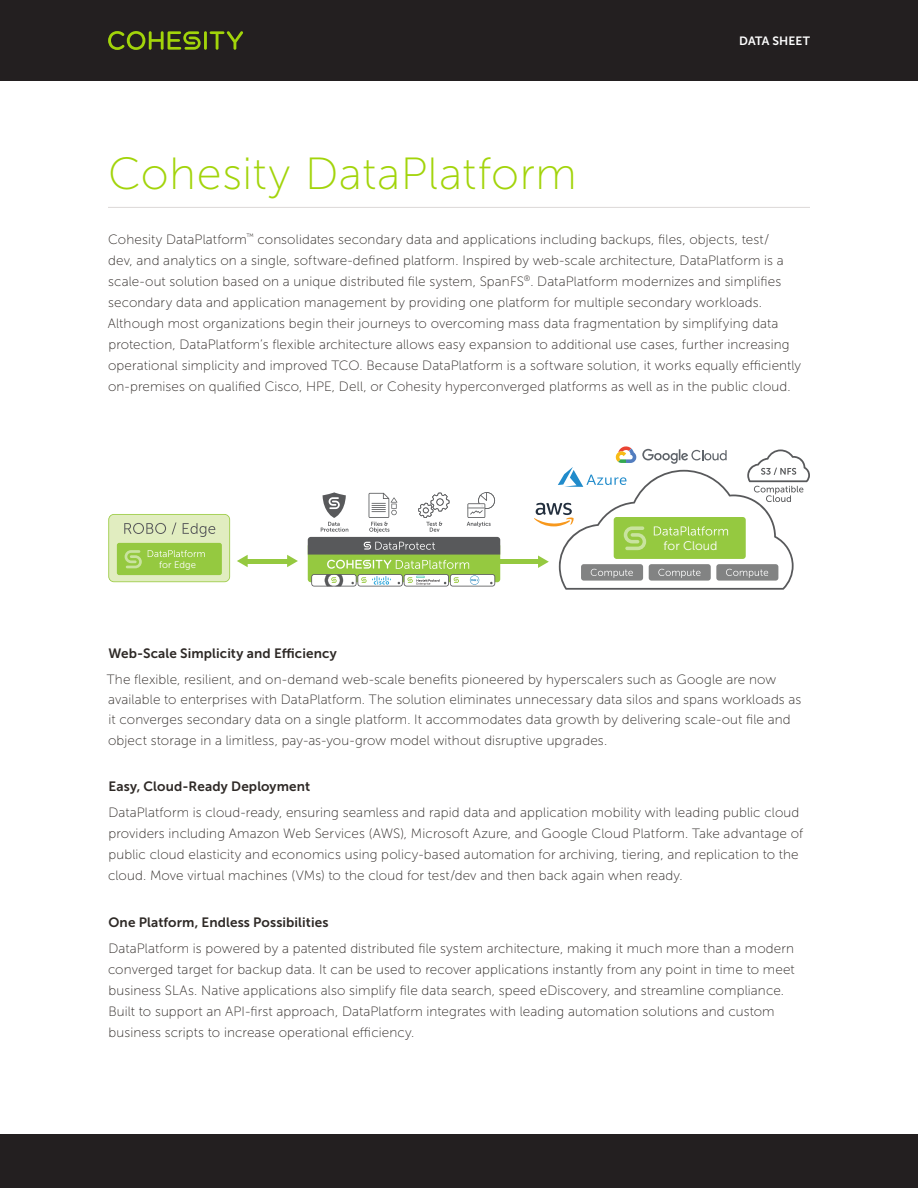
<style>
.page{position:relative;width:918px;height:1188px;background:#fff}
.page>*{position:absolute;margin:0;border:0;box-sizing:border-box;transform-origin:0 0}
.H1_-_Green{font:45px "Museo Sans 100";letter-spacing:.015em;color:#a2d40a}
.Body_Copy_-_Paragrap{font:13.5px/21px "Museo Sans 100";letter-spacing:.01em;color:#2e2926}
.Subhead{font:13.5px "Museo Sans 700";letter-spacing:.01em;color:#2e2926}
.t1{font:12.45px "Museo Sans 300";color:#fff}
.t2{font:12px "Museo Sans 700";letter-spacing:.01em;color:#fff}
.t3{font:9.6px "Museo Sans 300";color:#fff}
</style>
<div class="page">
<div style="left:0;top:0;width:918px;height:81px;background:#231f20"></div>
<hr style="left:204px;top:31px;width:3px;height:19px;background:#a2d40a">
<svg style="left:210px;top:31px;width:33px;height:19px"></svg>
<svg style="left:108px;top:31px;width:93px;height:19px"></svg>
<hr style="left:108px;top:207px;width:702px;height:1px;background:#dcd8d7">
<div style="left:0;top:1134px;width:918px;height:54px;background:#231f20"></div>
<hr style="left:496px;top:560px;width:44px;height:4px;background:#95c940">
<hr style="left:246px;top:559px;width:43px;height:4px;background:#95c940">
<svg style="left:237px;top:555px;width:11px;height:12px"></svg>
<svg style="left:287px;top:555px;width:11px;height:12px"></svg>
<svg style="left:534px;top:446px;width:276px;height:144px"></svg>
<svg style="left:108px;top:514px;width:122px;height:68px;background:#beda8a"></svg>
<svg style="left:308px;top:492px;width:192px;height:95px"></svg>
<p class="t2" style="left:739px;top:34px;width:72px">DATA SHEET</p>
<p class="H1_-_Green" style="left:108px;top:150px;width:470px">Cohesity DataPlatform</p>
<p class="Body_Copy_-_Paragrap" style="left:108px;top:229px;width:695px">Cohesity DataPlatform<sup>™</sup> consolidates secondary data and applications including backups, files, objects, test/<br>dev, and analytics on a single, software-defined platform. Inspired by web-scale architecture, DataPlatform is a scale-out solution based on a unique distributed file system, SpanFS<sup>®</sup>. DataPlatform modernizes and simplifies secondary data and application management by providing one platform for multiple secondary workloads.<br>Although most organizations begin their journeys to overcoming mass data fragmentation by simplifying data protection, DataPlatform’s flexible architecture allows easy expansion to additional use cases, further increasing operational simplicity and improved TCO. Because DataPlatform is a software solution, it works equally efficiently on-premises on qualified Cisco, HPE, Dell, or Cohesity hyperconverged platforms as well as in the public cloud.</p>
<p class="t3" style="left:159px;top:560px;width:38px">for Edge</p>
<p class="t1" style="left:664px;top:539px;width:55px">for Cloud</p>
<p class="Subhead" style="left:108px;top:646px;width:230px">Web-Scale Simplicity and Efficiency</p>
<p class="Body_Copy_-_Paragrap" style="left:107px;top:669px;width:696px;line-height:20.2px">The flexible, resilient, and on-demand web-scale benefits pioneered by hyperscalers such as Google are now available to enterprises with DataPlatform. The solution eliminates unnecessary data silos and spans workloads as it converges secondary data on a single platform. It accommodates data growth by delivering scale-out file and object storage in a limitless, pay-as-you-grow model without disruptive upgrades.</p>
<p class="Subhead" style="left:109px;top:779px;width:203px">Easy, Cloud-Ready Deployment</p>
<p class="Body_Copy_-_Paragrap" style="left:108px;top:802px;width:697px">DataPlatform is cloud-ready, ensuring seamless and rapid data and application mobility with leading public cloud providers including Amazon Web Services (AWS), Microsoft Azure, and Google Cloud Platform. Take advantage of public cloud elasticity and economics using policy-based automation for archiving, tiering, and replication to the cloud. Move virtual machines (VMs) to the cloud for test/dev and then back again when ready.</p>
<p class="Subhead" style="left:108px;top:915px;width:222px">One Platform, Endless Possibilities</p>
<p class="Body_Copy_-_Paragrap" style="left:108px;top:938px;width:688px">DataPlatform is powered by a patented distributed file system architecture, making it much more than a modern converged target for backup data. It can be used to recover applications instantly from any point in time to meet business SLAs. Native applications also simplify file data search, speed eDiscovery, and streamline compliance.<br>Built to support an API-first approach, DataPlatform integrates with leading automation solutions and custom business scripts to increase operational efficiency.</p>
</div>
